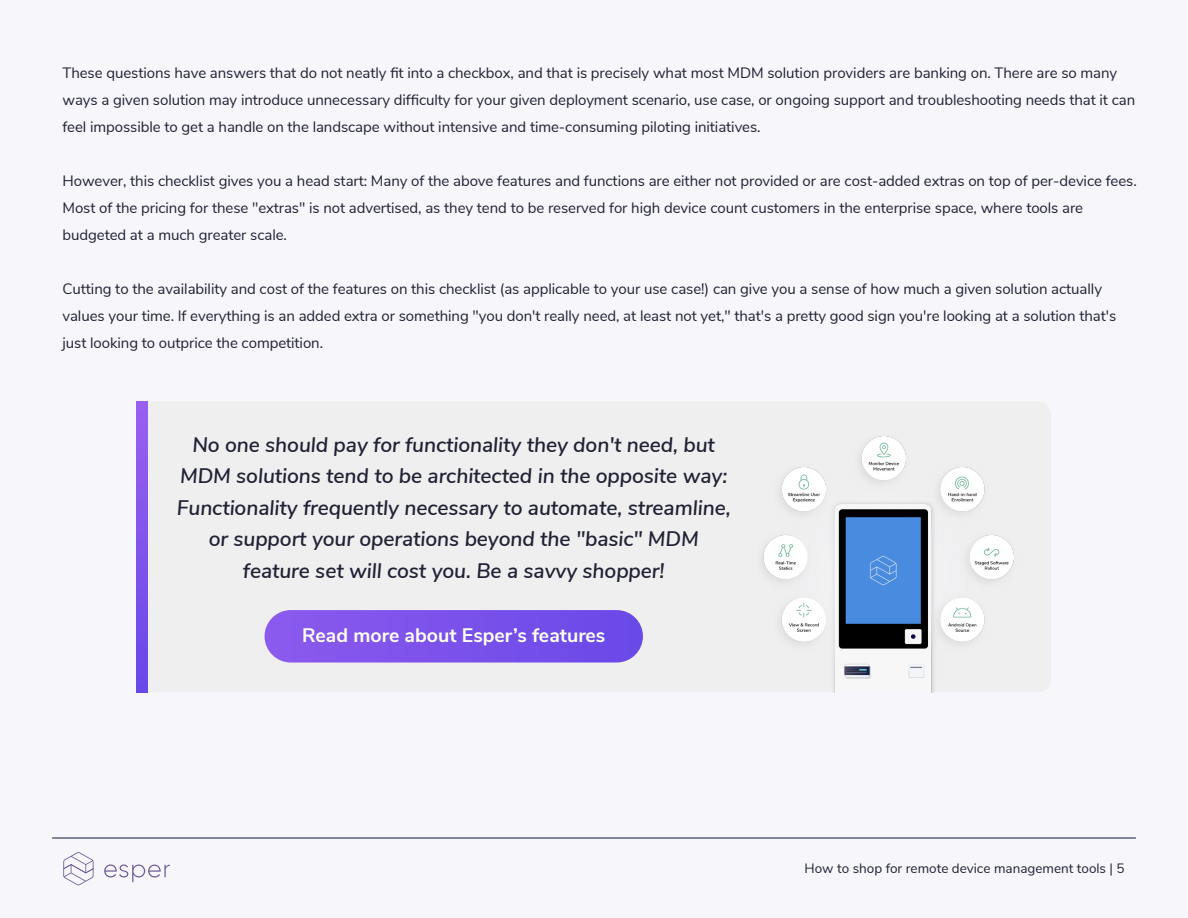
<style>
.page{position:relative;width:1188px;height:918px;background:#f7f6fa}
.page>*{position:absolute;margin:0;border:0;box-sizing:border-box;transform-origin:0 0}
.t1{font:italic 600 21px/31.5px "Nunito Sans";letter-spacing:-.005em;color:#202235;text-align:center}
.t2{font:700 19.5px "Nunito Sans";color:#fff}
.t3{font:15px/27px "Nunito Sans";letter-spacing:-.005em;color:#202235}
.t4{font:13.5px "Nunito Sans";color:#202235}
</style>
<div class="page">
<hr style="left:52px;top:838px;width:1084px;height:1px;background:#101639">
<div style="left:148px;top:402px;width:903px;height:290px;background:#efefef"></div>
<svg style="left:137px;top:401px;width:11px;height:291px;background:#8054eb"></svg>
<div style="left:265px;top:610px;width:378px;height:53px;background:linear-gradient(to right,#8c59ed,#6a4ae8);border-radius:26px"></div>
<svg style="left:104px;top:865px;width:66px;height:17px"></svg>
<svg style="left:63px;top:852px;width:31px;height:33px"></svg>
<img style="left:758px;top:428px;width:259px;height:264px">
<p class="t3" style="left:62px;top:58px;width:1074px">These questions have answers that do not neatly fit into a checkbox, and that is precisely what most MDM solution providers are banking on. There are so many ways a given solution may introduce unnecessary difficulty for your given deployment scenario, use case, or ongoing support and troubleshooting needs that it can feel impossible to get a handle on the landscape without intensive and time-consuming piloting initiatives.</p>
<p class="t3" style="left:62px;top:166px;width:1076px">However, this checklist gives you a head start: Many of the above features and functions are either not provided or are cost-added extras on top of per-device fees.<br>Most of the pricing for these "extras" is not advertised, as they tend to be reserved for high device count customers in the enterprise space, where tools are budgeted at a much greater scale.</p>
<p class="t3" style="left:62px;top:274px;width:1055px">Cutting to the availability and cost of the features on this checklist (as applicable to your use case!) can give you a sense of how much a given solution actually values your time. If everything is an added extra or something "you don't really need, at least not yet," that's a pretty good sign you're looking at a solution that's just looking to outprice the competition.</p>
<p class="t1" style="left:177px;top:427px;width:555px">No one should pay for functionality they don't need, but MDM solutions tend to be architected in the opposite way:<br>Functionality frequently necessary to automate, streamline, or support your operations beyond the "basic" MDM feature set will cost you. Be a savvy shopper!</p>
<h2 class="t2" style="left:302px;top:621px;width:305px">Read more about Esper’s features</h2>
<p class="t4" style="left:805px;top:858px;width:322px">How to shop for remote device management tools | 5</p>
</div>
